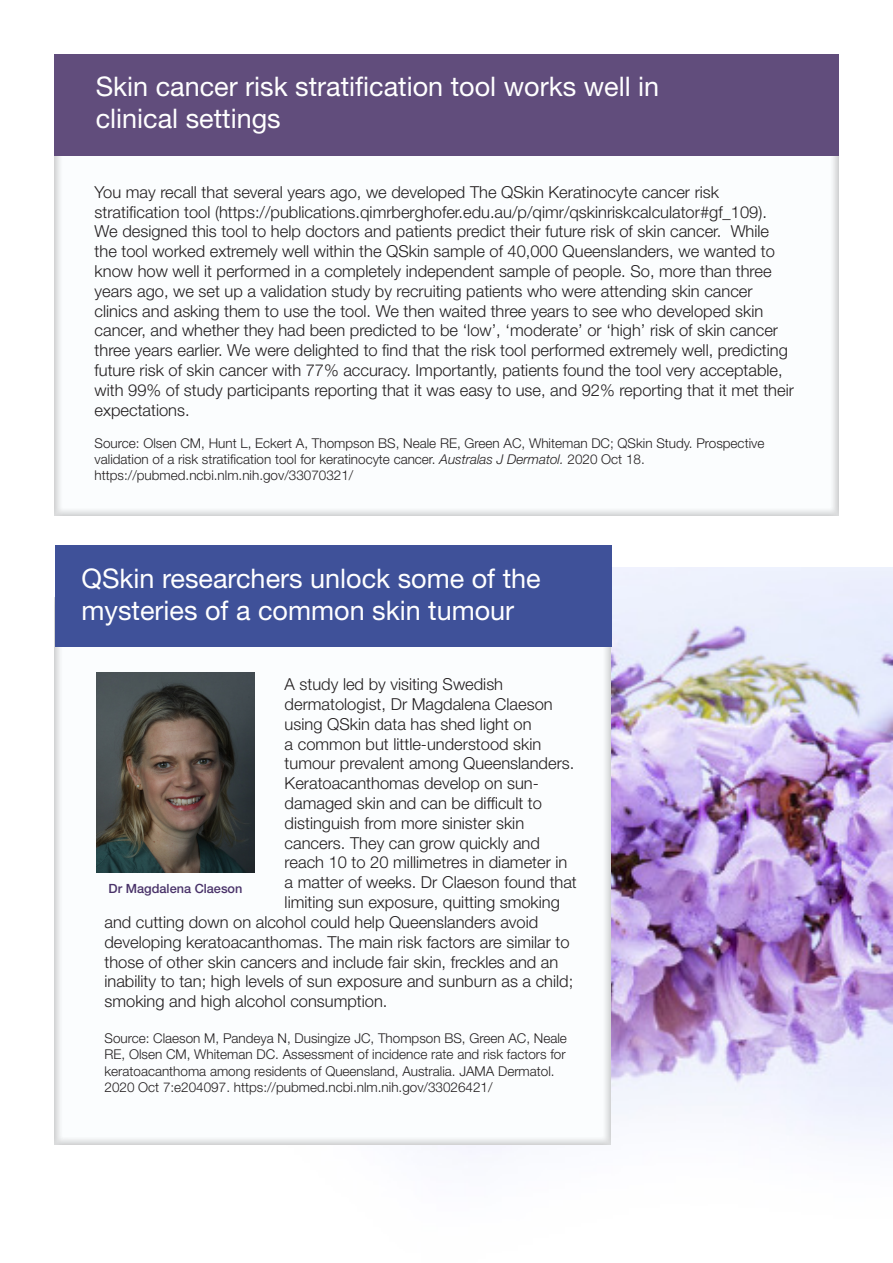
<style>
.page{position:relative;width:893px;height:1263px;background:#fff}
.page>*{position:absolute;margin:0;border:0;box-sizing:border-box;transform-origin:0 0}
.t1{font:27px/32.4px "Helvetica Neue LT Std";color:#fff}
.t2{font:300 16.5px/19.8px "Helvetica Neue LT Std";color:#231f20}
.t3{font:300 13.5px/16.2px "Helvetica Neue LT Std";color:#231f20}
.subheadings{font:500 12.75px "Helvetica Neue LT Std";color:#493269}
.s1{font-style:italic}
</style>
<div class="page">
<div style="left:54px;top:103px;width:787px;height:414px;background:#fbfdfe"></div>
<div style="left:55px;top:54px;width:784px;height:101px;background:#614d7c"></div>
<img style="left:611px;top:568px;width:282px;height:573px">
<div style="left:54px;top:595px;width:559px;height:550px;background:#fbfdfe"></div>
<div style="left:55px;top:545px;width:556px;height:102px;background:#3f5199"></div>
<img style="left:96px;top:673px;width:159px;height:200px">
<p class="t1" style="left:96px;top:70px;width:565px">Skin cancer risk stratification tool works well in clinical settings</p>
<p class="t2" style="left:95px;top:182px;width:701px">You may recall that several years ago, we developed The QSkin Keratinocyte cancer risk stratification tool (https://publications.qimrberghofer.edu.au/p/qimr/qskinriskcalculator#gf_109).<br>We designed this tool to help doctors and patients predict their future risk of skin cancer. While the tool worked extremely well within the QSkin sample of 40,000 Queenslanders, we wanted to know how well it performed in a completely independent sample of people. So, more than three years ago, we set up a validation study by recruiting patients who were attending skin cancer clinics and asking them to use the tool. We then waited three years to see who developed skin cancer, and whether they had been predicted to be ‘low’, ‘moderate’ or ‘high’ risk of skin cancer three years earlier. We were delighted to find that the risk tool performed extremely well, predicting future risk of skin cancer with 77% accuracy. Importantly, patients found the tool very acceptable, with 99% of study participants reporting that it was easy to use, and 92% reporting that it met their expectations.</p>
<p class="t3" style="left:95px;top:435px;width:671px">Source: Olsen CM, Hunt L, Eckert A, Thompson BS, Neale RE, Green AC, Whiteman DC; QSkin Study. Prospective validation of a risk stratification tool for keratinocyte cancer. <span class="s1">Australas J Dermatol.</span> 2020 Oct 18. https://pubmed.ncbi.nlm.nih.gov/33070321/</p>
<p class="t1" style="left:82px;top:562px;width:461px">QSkin researchers unlock some of the mysteries of a common skin tumour</p>
<p class="t2" style="left:285px;top:674px;width:220px">A study led by visiting Swedish</p>
<p class="t2" style="left:285px;top:694px;width:270px">dermatologist, Dr Magdalena Claeson</p>
<p class="t2" style="left:285px;top:714px;width:248px">using QSkin data has shed light on</p>
<p class="t2" style="left:285px;top:733px;width:258px">a common but little-understood skin</p>
<p class="t2" style="left:285px;top:753px;width:291px">tumour prevalent among Queenslanders.</p>
<p class="t2" style="left:285px;top:773px;width:256px">Keratoacanthomas develop on sun-</p>
<p class="t2" style="left:285px;top:793px;width:259px">damaged skin and can be difficult to</p>
<p class="t2" style="left:285px;top:813px;width:241px">distinguish from more sinister skin</p>
<p class="t2" style="left:285px;top:832px;width:257px">cancers. They can grow quickly and</p>
<p class="t2" style="left:285px;top:852px;width:284px">reach 10 to 20 millimetres in diameter in</p>
<p class="t2" style="left:285px;top:872px;width:294px">a matter of weeks. Dr Claeson found that</p>
<p class="t2" style="left:285px;top:892px;width:277px">limiting sun exposure, quitting smoking</p>
<p class="t2" style="left:104px;top:912px;width:435px">and cutting down on alcohol could help Queenslanders avoid</p>
<p class="t2" style="left:104px;top:931px;width:467px">developing keratoacanthomas. The main risk factors are similar to</p>
<p class="t2" style="left:104px;top:951px;width:455px">those of other skin cancers and include fair skin, freckles and an</p>
<p class="t2" style="left:104px;top:971px;width:470px">inability to tan; high levels of sun exposure and sunburn as a child;</p>
<p class="t2" style="left:104px;top:991px;width:284px">smoking and high alcohol consumption.</p>
<p class="t3" style="left:104px;top:1030px;width:464px">Source: Claeson M, Pandeya N, Dusingize JC, Thompson BS, Green AC, Neale RE, Olsen CM, Whiteman DC. Assessment of incidence rate and risk factors for keratoacanthoma among residents of Queensland, Australia. JAMA Dermatol.<br>2020 Oct 7:e204097. https://pubmed.ncbi.nlm.nih.gov/33026421/</p>
<p class="subheadings" style="left:109px;top:881px;width:135px">Dr Magdalena Claeson</p>
</div>
